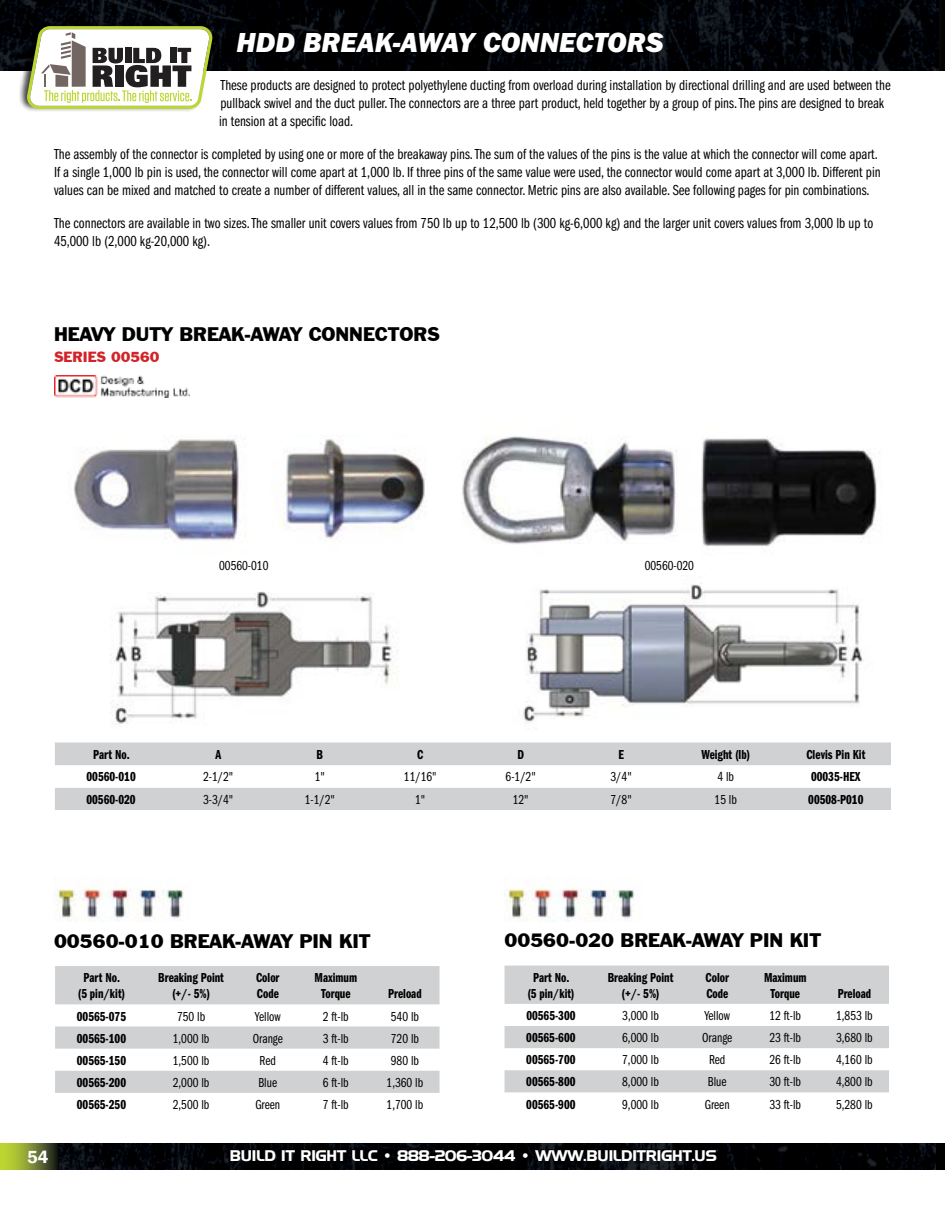
<style>
.page{position:relative;width:945px;height:1215px;background:#fff}
.page>*{position:absolute;margin:0;border:0;box-sizing:border-box;transform-origin:0 0}
.t1{font:italic 800 28.5px "Franklin Gothic";color:#fff}
.t2{font:18px "Franklin Gothic BT";color:#000}
.t3{font:600 18px "Franklin Gothic";color:#fff}
.t4{font:15px/18px "Franklin Gothic Book Cmpr";color:#000}
.t5{font:700 15px "Hanzel";color:#fff}
.t6{font:13.5px "Franklin Gothic Book Cmpr";color:#000}
.t7{font:13.5px/16.2px "Franklin Gothic Demi Cmpr";color:#000;text-align:center}
.t8{font:13.5px "Franklin Gothic BT";color:#d2232a}
</style>
<div class="page">
<img style="left:58px;top:1143px;width:877px;height:27px">
<svg style="left:0;top:1143px;width:58px;height:27px;background:#7d8c2f"></svg>
<div style="left:228px;top:1149px;width:487px;height:11px;background:#000"></div>
<img style="left:0;top:0;width:938px;height:71px">
<div style="left:19px;top:19px;width:194px;height:93px;background:#000;opacity:.75"></div>
<svg style="left:27px;top:26px;width:185px;height:83px"></svg>
<img style="left:74px;top:439px;width:351px;height:102px">
<div style="left:234px;top:30px;width:428px;height:21px;background:#000"></div>
<svg style="left:53px;top:374px;width:138px;height:24px"></svg>
<img style="left:55px;top:376px;width:134px;height:21px">
<img style="left:462px;top:436px;width:418px;height:110px">
<img style="left:523px;top:584px;width:341px;height:138px">
<img style="left:110px;top:592px;width:287px;height:132px">
<svg style="left:55px;top:742px;width:836px;height:68px;fill:#cfd1d2"></svg>
<svg style="left:55px;top:966px;width:385px;height:127px;fill:#cfd1d2"></svg>
<svg style="left:505px;top:966px;width:384px;height:126px;fill:#cfd1d2"></svg>
<img style="left:54px;top:884px;width:130px;height:37px">
<img style="left:504px;top:884px;width:131px;height:37px">
<h1 class="t1" style="left:237px;top:26px;width:428px">HDD BREAK-AWAY CONNECTORS</h1>
<p class="t4" style="left:219px;top:76px;width:673px">These products are designed to protect polyethylene ducting from overload during installation by directional drilling and are used between the pullback swivel and the duct puller. The connectors are a three part product, held together by a group of pins. The pins are designed to break in tension at a specific load.</p>
<p class="t4" style="left:54px;top:145px;width:828px">The assembly of the connector is completed by using one or more of the breakaway pins. The sum of the values of the pins is the value at which the connector will come apart.<br>If a single 1,000 lb pin is used, the connector will come apart at 1,000 lb. If three pins of the same value were used, the connector would come apart at 3,000 lb. Different pin values can be mixed and matched to create a number of different values, all in the same connector. Metric pins are also available. See following pages for pin combinations.</p>
<p class="t4" style="left:54px;top:214px;width:821px">The connectors are available in two sizes. The smaller unit covers values from 750 lb up to 12,500 lb (300 kg-6,000 kg) and the larger unit covers values from 3,000 lb up to<br>45,000 lb (2,000 kg-20,000 kg).</p>
<p class="t2" style="left:54px;top:323px;width:388px">HEAVY DUTY BREAK-AWAY CONNECTORS</p>
<p class="t8" style="left:54px;top:349px;width:107px">SERIES 00560</p>
<p class="t6" style="left:219px;top:558px;width:51px">00560-010</p>
<p class="t6" style="left:645px;top:558px;width:51px">00560-020</p>
<p class="t7" style="left:93px;top:746px;width:38px">Part No.</p>
<p class="t7" style="left:215px;top:746px;width:7px">A</p>
<p class="t7" style="left:317px;top:746px;width:8px">B</p>
<p class="t7" style="left:417px;top:746px;width:8px">C</p>
<p class="t7" style="left:517px;top:746px;width:8px">D</p>
<p class="t7" style="left:618px;top:746px;width:7px">E</p>
<p class="t7" style="left:702px;top:746px;width:50px">Weight (lb)</p>
<p class="t7" style="left:806px;top:746px;width:60px">Clevis Pin Kit</p>
<p class="t7" style="left:87px;top:769px;width:51px">00560-010</p>
<p class="t6" style="left:203px;top:769px;width:32px">2-1/2"</p>
<p class="t6" style="left:315px;top:769px;width:12px">1"</p>
<p class="t6" style="left:404px;top:769px;width:34px">11/16"</p>
<p class="t6" style="left:506px;top:769px;width:32px">6-1/2"</p>
<p class="t6" style="left:611px;top:769px;width:23px">3/4"</p>
<p class="t6" style="left:717px;top:769px;width:18px">4 lb</p>
<p class="t7" style="left:811px;top:769px;width:51px">00035-HEX</p>
<p class="t7" style="left:86px;top:792px;width:51px">00560-020</p>
<p class="t6" style="left:203px;top:792px;width:32px">3-3/4"</p>
<p class="t6" style="left:305px;top:792px;width:32px">1-1/2"</p>
<p class="t6" style="left:415px;top:792px;width:12px">1"</p>
<p class="t6" style="left:513px;top:792px;width:17px">12"</p>
<p class="t6" style="left:611px;top:792px;width:23px">7/8"</p>
<p class="t6" style="left:715px;top:792px;width:24px">15 lb</p>
<p class="t7" style="left:808px;top:792px;width:57px">00508-P010</p>
<p class="t2" style="left:54px;top:930px;width:318px">00560-010 BREAK-AWAY PIN KIT</p>
<p class="t2" style="left:505px;top:930px;width:318px">00560-020 BREAK-AWAY PIN KIT</p>
<p class="t7" style="left:78px;top:970px;width:49px">Part No. (5 pin/kit)</p>
<p class="t7" style="left:158px;top:970px;width:67px">Breaking Point (+/- 5%)</p>
<p class="t7" style="left:256px;top:970px;width:25px;text-align:left">Color<br>Code</p>
<p class="t7" style="left:315px;top:970px;width:44px">Maximum<br>Torque</p>
<p class="t7" style="left:388px;top:986px;width:35px">Preload</p>
<p class="t7" style="left:527px;top:969px;width:49px">Part No. (5 pin/kit)</p>
<p class="t7" style="left:608px;top:969px;width:67px">Breaking Point (+/- 5%)</p>
<p class="t7" style="left:706px;top:969px;width:25px;text-align:left">Color<br>Code</p>
<p class="t7" style="left:764px;top:969px;width:44px">Maximum<br>Torque</p>
<p class="t7" style="left:838px;top:986px;width:35px">Preload</p>
<p class="t7" style="left:77px;top:1008px;width:51px">00565-075</p>
<p class="t6" style="left:177px;top:1009px;width:30px">750 lb</p>
<p class="t6" style="left:255px;top:1009px;width:27px">Yellow</p>
<p class="t6" style="left:323px;top:1009px;width:27px">2 ft-lb</p>
<p class="t6" style="left:391px;top:1009px;width:30px">540 lb</p>
<p class="t7" style="left:77px;top:1030px;width:51px">00565-100</p>
<p class="t6" style="left:173px;top:1031px;width:38px">1,000 lb</p>
<p class="t6" style="left:253px;top:1031px;width:32px">Orange</p>
<p class="t6" style="left:323px;top:1031px;width:27px">3 ft-lb</p>
<p class="t6" style="left:391px;top:1031px;width:30px">720 lb</p>
<p class="t7" style="left:77px;top:1052px;width:51px">00565-150</p>
<p class="t6" style="left:173px;top:1053px;width:38px">1,500 lb</p>
<p class="t6" style="left:260px;top:1053px;width:18px">Red</p>
<p class="t6" style="left:323px;top:1053px;width:27px">4 ft-lb</p>
<p class="t6" style="left:391px;top:1053px;width:30px">980 lb</p>
<p class="t7" style="left:77px;top:1075px;width:51px">00565-200</p>
<p class="t6" style="left:173px;top:1075px;width:38px">2,000 lb</p>
<p class="t6" style="left:259px;top:1075px;width:20px">Blue</p>
<p class="t6" style="left:323px;top:1075px;width:27px">6 ft-lb</p>
<p class="t6" style="left:387px;top:1075px;width:38px">1,360 lb</p>
<p class="t7" style="left:77px;top:1097px;width:51px">00565-250</p>
<p class="t6" style="left:173px;top:1097px;width:38px">2,500 lb</p>
<p class="t6" style="left:255px;top:1097px;width:26px">Green</p>
<p class="t6" style="left:323px;top:1097px;width:27px">7 ft-lb</p>
<p class="t6" style="left:387px;top:1097px;width:38px">1,700 lb</p>
<p class="t7" style="left:526px;top:1008px;width:51px">00565-300</p>
<p class="t6" style="left:622px;top:1008px;width:38px">3,000 lb</p>
<p class="t6" style="left:704px;top:1008px;width:27px">Yellow</p>
<p class="t6" style="left:769px;top:1008px;width:33px">12 ft-lb</p>
<p class="t6" style="left:836px;top:1008px;width:38px">1,853 lb</p>
<p class="t7" style="left:526px;top:1030px;width:51px">00565-600</p>
<p class="t6" style="left:622px;top:1030px;width:38px">6,000 lb</p>
<p class="t6" style="left:702px;top:1030px;width:32px">Orange</p>
<p class="t6" style="left:769px;top:1030px;width:33px">23 ft-lb</p>
<p class="t6" style="left:836px;top:1030px;width:38px">3,680 lb</p>
<p class="t7" style="left:526px;top:1052px;width:51px">00565-700</p>
<p class="t6" style="left:622px;top:1052px;width:38px">7,000 lb</p>
<p class="t6" style="left:709px;top:1052px;width:18px">Red</p>
<p class="t6" style="left:769px;top:1052px;width:33px">26 ft-lb</p>
<p class="t6" style="left:836px;top:1052px;width:38px">4,160 lb</p>
<p class="t7" style="left:526px;top:1074px;width:51px">00565-800</p>
<p class="t6" style="left:622px;top:1075px;width:38px">8,000 lb</p>
<p class="t6" style="left:708px;top:1075px;width:20px">Blue</p>
<p class="t6" style="left:769px;top:1075px;width:33px">30 ft-lb</p>
<p class="t6" style="left:836px;top:1075px;width:38px">4,800 lb</p>
<p class="t7" style="left:526px;top:1096px;width:51px">00565-900</p>
<p class="t6" style="left:622px;top:1097px;width:38px">9,000 lb</p>
<p class="t6" style="left:705px;top:1097px;width:26px">Green</p>
<p class="t6" style="left:769px;top:1097px;width:33px">33 ft-lb</p>
<p class="t6" style="left:836px;top:1097px;width:38px">5,280 lb</p>
<p class="t3" style="left:27px;top:1146px;width:23px">54</p>
<p class="t5" style="left:230px;top:1147px;width:489px">BUILD IT RIGHT LLC • 888-206-3044 • WWW.BUILDITRIGHT.US</p>
</div>
